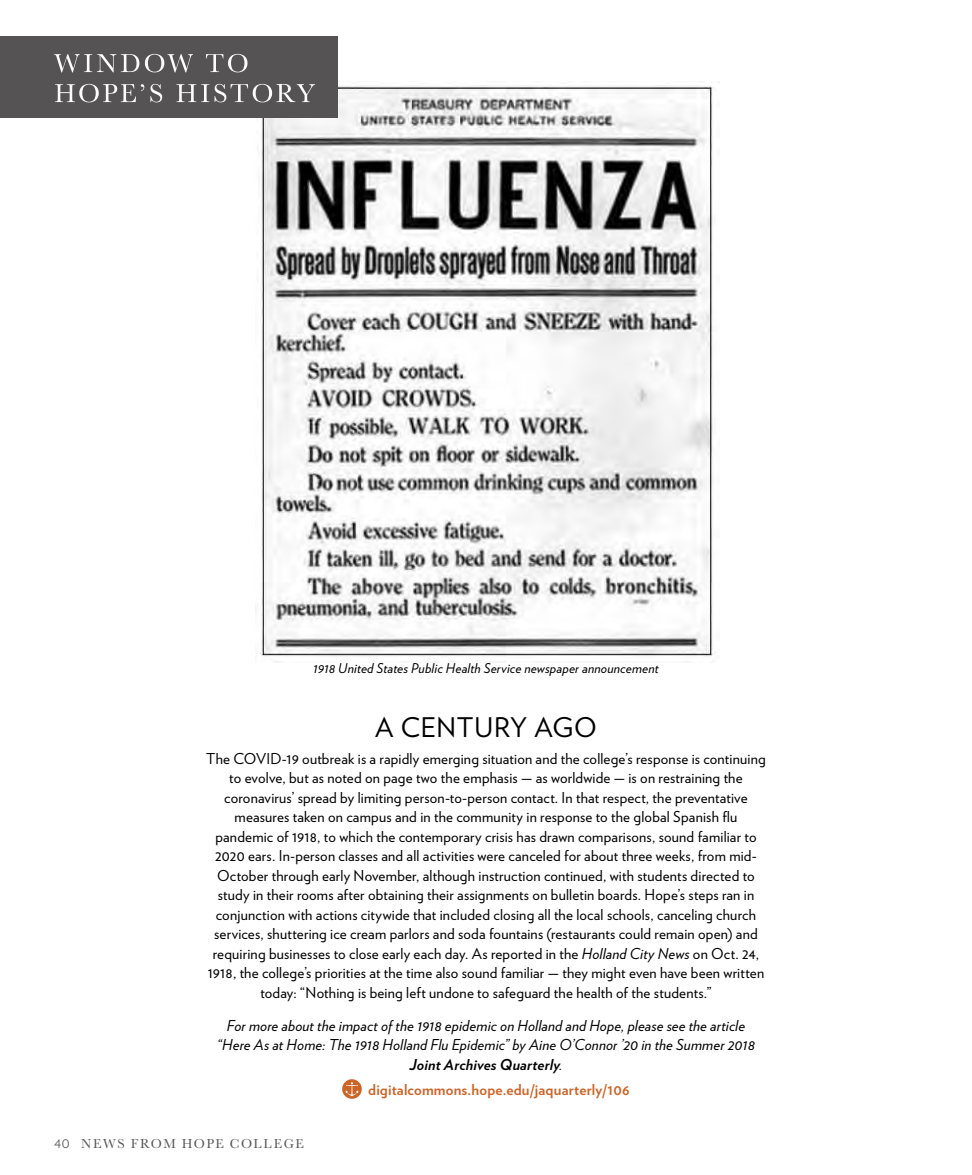
<style>
.page{position:relative;width:972px;height:1175px;background:#fff}
.page>*{position:absolute;margin:0;border:0;box-sizing:border-box;transform-origin:0 0}
.t1{font:27px "Verlag";letter-spacing:.025em;color:#000}
.t2{font:15px/19.5px "Verlag";letter-spacing:.01em;color:#000;text-align:center}
.t3{font:italic 15px/19.5px "Verlag";letter-spacing:.01em;color:#000;text-align:center}
.t4{font:700 15px "Verlag";letter-spacing:.01em;color:#cc6427}
.t5{font:italic 13.5px "Verlag";letter-spacing:.015em;color:#000}
.t6{font:13.5px "Baskerville";letter-spacing:.11em;color:#565355}
.s1{font-style:italic}
.s2{font-weight:700}
.s3{font-family:"Verlag";font-weight:300;font-size:15px}
</style>
<div class="page">
<img style="left:257px;top:81px;width:462px;height:581px">
<svg style="left:342px;top:1079px;width:20px;height:19px"></svg>
<svg style="left:345px;top:1082px;width:14px;height:14px"></svg>
<div style="left:0;top:37px;width:338px;height:81px;background:#565355"></div>
<svg style="left:54px;top:54px;width:261px;height:48px"></svg>
<p class="t5" style="left:313px;top:657px;width:347px">1918 United States Public Health Service newspaper announcement</p>
<h1 class="t1" style="left:375px;top:707px;width:223px">A CENTURY AGO</h1>
<p class="t2" style="left:206px;top:747px;width:561px">The COVID-19 outbreak is a rapidly emerging situation and the college’s response is continuing to evolve, but as noted on page two the emphasis — as worldwide — is on restraining the coronavirus’ spread by limiting person-to-person contact. In that respect, the preventative measures taken on campus and in the community in response to the global Spanish flu pandemic of 1918, to which the contemporary crisis has drawn comparisons, sound familiar to 2020 ears. In-person classes and all activities were canceled for about three weeks, from mid-October through early November, although instruction continued, with students directed to study in their rooms after obtaining their assignments on bulletin boards. Hope’s steps ran in conjunction with actions citywide that included closing all the local schools, canceling church services, shuttering ice cream parlors and soda fountains (restaurants could remain open) and requiring businesses to close early each day. As reported in the <span class="s1">Holland City News</span> on Oct. 24, 1918, the college’s priorities at the time also sound familiar — they might even have been written today: “Nothing is being left undone to safeguard the health of the students.”</p>
<p class="t3" style="left:217px;top:1014px;width:539px">For more about the impact of the 1918 epidemic on Holland and Hope, please see the article “Here As at Home: The 1918 Holland Flu Epidemic” by Aine O’Connor ’20 in the Summer 2018<br><span class="s2">Joint Archives Quarterly</span>.</p>
<p class="t4" style="left:368px;top:1077px;width:263px">digitalcommons.hope.edu/jaquarterly/106</p>
<p class="t6" style="left:54px;top:1135px;width:251px"><span class="s3">40</span> NEWS FROM HOPE COLLEGE</p>
</div>
